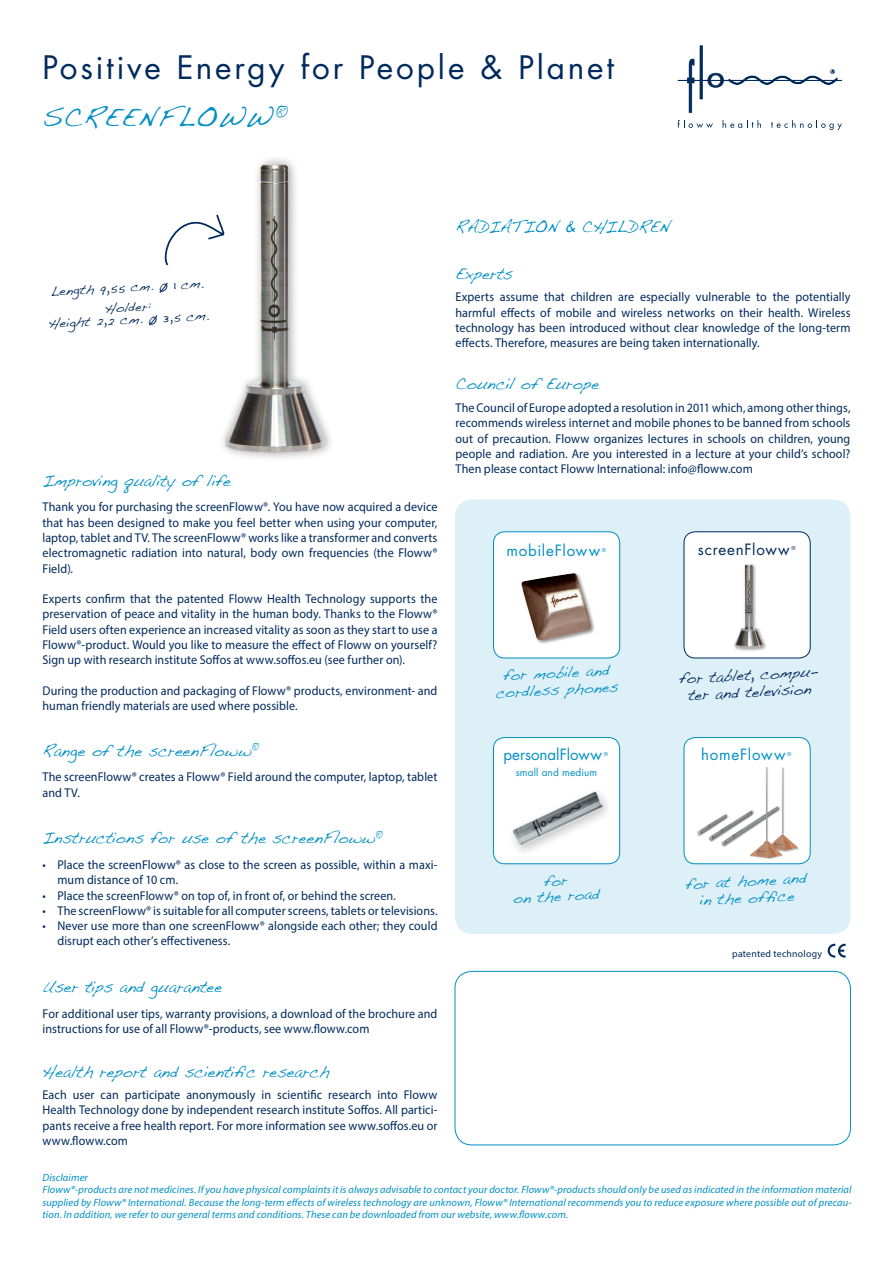
<style>
.page{position:relative;width:893px;height:1263px;background:#fff}
.page>*{position:absolute;margin:0;border:0;box-sizing:border-box;transform-origin:0 0}
.t1{font:31.5px "Futura";letter-spacing:.09em;color:#00295c}
.t2{font:26.7px "Handwriting Dakota";letter-spacing:.05em;color:#008fc5}
.t3{font:16.5px "Handwriting Dakota";letter-spacing:.005em;color:#008fc5;scale:.95 1}
.t4{font:15.15px/17.1px "Handwriting Dakota";color:#008fc5;text-align:center}
.t5{font:15.15px/17.1px "Handwriting Dakota";color:#00295c;text-align:center}
.t6{font:15.15px "Futura";letter-spacing:.04em;color:#008fc5}
.t7{font:15.15px "Futura";color:#008fc5}
.t8{font:15.15px "Futura";letter-spacing:.05em;color:#00295c}
.t9{font:13.2px/19.8px "Handwriting Dakota";color:#00295c;text-align:center}
.t10{font:12.75px/15.3px "Myriad Pro";letter-spacing:.005em;color:#00295c;text-align:justify;scale:.95 1}
.t11{font:italic 10.5px/12.6px "Myriad Pro";letter-spacing:.01em;color:#008fc5}
.t12{font:10.05px "Futura";letter-spacing:.01em;color:#008fc5}
.t13{font:9.75px "Myriad Pro";letter-spacing:.025em;color:#00295c}
.t14{font:5.25px "Futura";color:#008fc5}
.t15{font:5.25px "Futura";color:#00295c}
</style>
<div class="page">
<svg style="left:687px;top:59px;width:7px;height:54px"></svg>
<svg style="left:700px;top:45px;width:137px;height:54px"></svg>
<svg style="left:678px;top:120px;width:35px;height:8px"></svg>
<svg style="left:723px;top:120px;width:38px;height:8px"></svg>
<svg style="left:771px;top:120px;width:71px;height:10px"></svg>
<hr style="left:678px;top:80px;width:164px;height:1px;background:#00295c">
<div style="left:219px;top:154px;width:116px;height:308px;background:#231f20;opacity:.4"></div>
<img style="left:225px;top:162px;width:99px;height:290px">
<svg style="left:164px;top:213px;width:62px;height:54px"></svg>
<svg style="left:159px;top:282px;width:9px;height:11px"></svg>
<svg style="left:149px;top:315px;width:9px;height:11px"></svg>
<div style="left:455px;top:500px;width:395px;height:434px;background:#ddeff7;border-radius:17px"></div>
<div style="left:493px;top:737px;width:127px;height:127px;background:#fff;border-radius:11px"></div>
<div style="left:493px;top:737px;width:127px;height:127px;border:1px solid #008fc5;border-radius:11px"></div>
<div style="left:493px;top:532px;width:127px;height:126px;background:#fff;border-radius:11px"></div>
<div style="left:493px;top:531px;width:127px;height:127px;border:1px solid #008fc5;border-radius:11px"></div>
<div style="left:520px;top:572px;width:75px;height:72px;background:#231f20;opacity:.49"></div>
<img style="left:521px;top:573px;width:71px;height:68px">
<div style="left:684px;top:532px;width:126px;height:126px;background:#fff;border-radius:11px"></div>
<div style="left:683px;top:531px;width:128px;height:127px;border:1px solid #00295c;border-radius:11px"></div>
<div style="left:733px;top:563px;width:34px;height:89px;background:#231f20;opacity:.49"></div>
<img style="left:734px;top:564px;width:29px;height:84px">
<div style="left:684px;top:737px;width:126px;height:127px;background:#fff;border-radius:11px"></div>
<div style="left:683px;top:737px;width:128px;height:127px;border:1px solid #008fc5;border-radius:11px"></div>
<img style="left:697px;top:811px;width:53px;height:35px">
<div style="left:767px;top:767px;width:32px;height:85px;background:#231f20;opacity:.35"></div>
<img style="left:784px;top:767px;width:13px;height:83px">
<div style="left:750px;top:767px;width:34px;height:92px;background:#231f20;opacity:.35"></div>
<img style="left:750px;top:767px;width:32px;height:91px">
<div style="left:455px;top:971px;width:396px;height:174px;border:1px solid #008fc5;border-radius:17px"></div>
<svg style="left:828px;top:944px;width:18px;height:13px"></svg>
<img style="left:512px;top:792px;width:91px;height:54px">
<h1 class="t1" style="left:43px;top:46px;width:573px">Positive Energy for People &amp; Planet</h1>
<h2 class="t2" style="left:43px;top:101px;width:248px">SCREENFLOWW<sup>®</sup></h2>
<p class="t9" style="left:50px;top:281px;width:155px;rotate:-3deg">Length 9,55 cm. 0 1 cm.<br>Holder:</p>
<p class="t9" style="left:48px;top:313px;width:162px;rotate:-3deg">Height 2,2 cm. 0 3,5 cm.</p>
<p class="t3" style="left:43px;top:470px;width:200px">Improving quality of life</p>
<p class="t10" style="left:43px;top:499px;width:417px">Thank you for purchasing the screenFloww®. You have now acquired a device that has been designed to make you feel better when using your computer, laptop, tablet and TV. The screenFloww® works like a transformer and converts electromagnetic radiation into natural, body own frequencies (the Floww® Field).</p>
<p class="t10" style="left:43px;top:591px;width:417px">Experts confirm that the patented Floww Health Technology supports the preservation of peace and vitality in the human body. Thanks to the Floww® Field users often experience an increased vitality as soon as they start to use a Floww®-product. Would you like to measure the effect of Floww on yourself?<br>Sign up with research institute Soffos at www.soffos.eu (see further on).</p>
<p class="t10" style="left:43px;top:683px;width:417px">During the production and packaging of Floww® products, environment- and human friendly materials are used where possible.</p>
<p class="t3" style="left:43px;top:740px;width:230px">Range of the screenFloww<sup>®</sup></p>
<p class="t10" style="left:43px;top:769px;width:417px">The screenFloww® creates a Floww® Field around the computer, laptop, tablet and TV.</p>
<p class="t3" style="left:43px;top:828px;width:360px">Instructions for use of the screenFloww<sup>®</sup></p>
<p class="t10" style="left:58px;top:857px;width:401px;text-indent:-15px">• Place the screenFloww® as close to the screen as possible, within a maxi&shy;mum distance of 10 cm.</p>
<p class="t10" style="left:43px;top:887px;width:373px">• Place the screenFloww® on top of, in front of, or behind the screen.</p>
<p class="t10" style="left:43px;top:903px;width:417px">• The screenFloww® is suitable for all computer screens, tablets or televisions.</p>
<p class="t10" style="left:58px;top:918px;width:401px;text-indent:-15px">• Never use more than one screenFloww® alongside each other; they could disrupt each other’s effectiveness.</p>
<p class="t3" style="left:43px;top:977px;width:191px">User tips and guarantee</p>
<p class="t10" style="left:43px;top:1006px;width:417px">For additional user tips, warranty provisions, a download of the brochure and instructions for use of all Floww®-products, see www.floww.com</p>
<p class="t3" style="left:43px;top:1061px;width:303px">Health report and scientific research</p>
<p class="t10" style="left:43px;top:1087px;width:417px">Each user can participate anonymously in scientific research into Floww Health Technology done by independent research institute Soffos. All partici&shy;pants receive a free health report. For more information see www.soffos.eu or www.floww.com</p>
<p class="t3" style="left:455px;top:217px;width:228px">RADIATION &amp; CHILDREN</p>
<p class="t3" style="left:455px;top:263px;width:62px">Experts</p>
<p class="t10" style="left:455px;top:289px;width:417px">Experts assume that children are especially vulnerable to the potentially harmful effects of mobile and wireless networks on their health. Wireless technology has been introduced without clear knowledge of the long-term effects. Therefore, measures are being taken internationally.</p>
<p class="t3" style="left:455px;top:374px;width:153px">Council of Europe</p>
<p class="t10" style="left:455px;top:400px;width:417px">The Council of Europe adopted a resolution in 2011 which, among other things, recommends wireless internet and mobile phones to be banned from schools out of precaution. Floww organizes lectures in schools on children, young people and radiation. Are you interested in a lecture at your child’s school?<br>Then please contact Floww International: info@floww.com</p>
<p class="t6" style="left:506px;top:540px;width:95px">mobileFloww</p>
<p class="t14" style="left:602px;top:546px;width:6px">®</p>
<p class="t8" style="left:698px;top:538px;width:93px">screenFloww</p>
<p class="t15" style="left:791px;top:544px;width:6px">®</p>
<p class="t4" style="left:494px;top:667px;width:124px;rotate:-3deg">for mobile and cordless phones</p>
<p class="t5" style="left:679px;top:670px;width:140px;rotate:-3deg">for tablet, compu&shy;ter and television</p>
<p class="t7" style="left:503px;top:744px;width:100px">personalFloww</p>
<p class="t14" style="left:604px;top:750px;width:6px">®</p>
<p class="t12" style="left:516px;top:765px;width:83px">small and medium</p>
<p class="t6" style="left:701px;top:744px;width:86px">homeFloww</p>
<p class="t14" style="left:787px;top:750px;width:6px">®</p>
<p class="t4" style="left:512px;top:875px;width:88px;line-height:15.1px;rotate:-3deg">for<br>on the road</p>
<p class="t4" style="left:685px;top:875px;width:123px;rotate:-3deg">for at home and in the offi ce</p>
<p class="t13" style="left:732px;top:948px;width:91px">patented technology</p>
<p class="t11" style="left:43px;top:1170px;width:811px">Disclaimer<br>Floww®-products are not medicines. If you have physical complaints it is always advisable to contact your doctor. Floww®-products should only be used as indicated in the information material supplied by Floww® International. Because the long-term effects of wireless technology are unknown, Floww® International recommends you to reduce exposure where possible out of precau&shy;tion. In addition, we refer to our general terms and conditions. These can be downloaded from our website, www.floww.com.</p>
</div>
